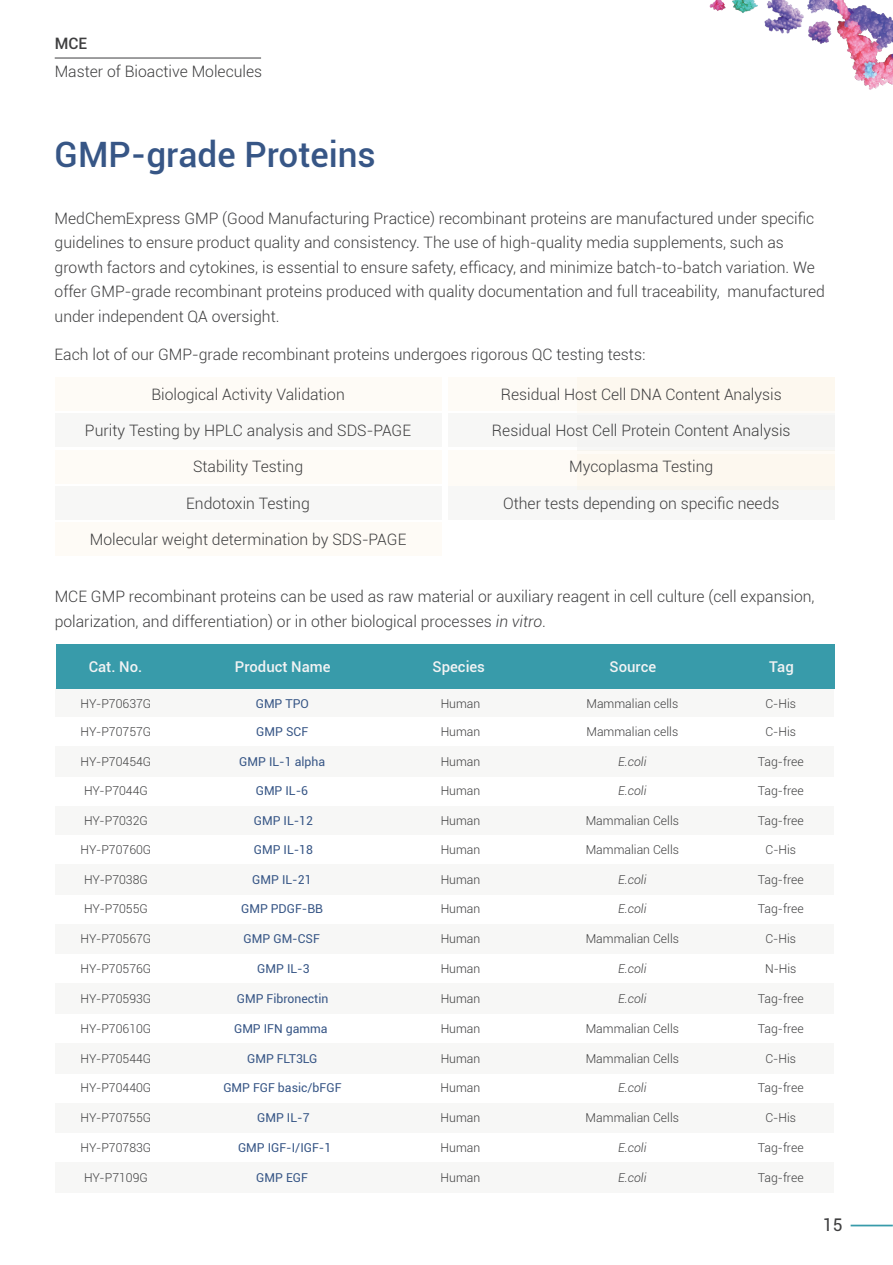
<style>
.page{position:relative;width:893px;height:1265px;background:#fff}
.page>*{position:absolute;margin:0;border:0;box-sizing:border-box;transform-origin:0 0}
.t1{font:500 35px "Roboto";color:#375686}
.t2{font:17.5px "Roboto";color:#3e3e3f}
.t3{font:300 15.75px/24.5px "Roboto";color:#3e3e3f}
.t4{font:500 15.75px "Roboto";color:#3e3e3f}
.t5{font:500 14.88px "Roboto";color:#f2f3f4}
.t6{font:300 12.25px "Roboto";color:#3e3e3f}
.t7{font:300 12.25px "Roboto";color:#3f3f40}
.t8{font:12.25px "Roboto";color:#375686}
.t9{font:italic 300 12.25px "Roboto";color:#3e3e3f}
.s1{font-style:italic}
</style>
<div class="page">
<div style="left:55px;top:377px;width:387px;height:33px;background:#fefbf6"></div>
<div style="left:577px;top:377px;width:257px;height:35px;background:#fdf8ef"></div>
<div style="left:55px;top:414px;width:387px;height:33px;background:#f4f4f3"></div>
<div style="left:577px;top:416px;width:257px;height:35px;background:#f4f4f3"></div>
<div style="left:55px;top:450px;width:387px;height:33px;background:#fefbf6"></div>
<div style="left:55px;top:523px;width:387px;height:33px;background:#fefbf6"></div>
<div style="left:448px;top:377px;width:387px;height:33px;background:#fdf8ef"></div>
<div style="left:448px;top:414px;width:387px;height:33px;background:#f4f4f3"></div>
<div style="left:55px;top:486px;width:387px;height:34px;background:#f4f4f3"></div>
<div style="left:448px;top:486px;width:387px;height:34px;background:#f4f4f3"></div>
<div style="left:448px;top:450px;width:387px;height:35px;background:#fefbf6"></div>
<div style="left:577px;top:454px;width:257px;height:35px;background:#fdf8ef"></div>
<hr style="left:851px;top:1225px;width:42px;height:1px;background:#389baa">
<hr style="left:55px;top:58px;width:206px;height:1px;background:#3e3e3f">
<img style="left:709px;top:0;width:184px;height:90px">
<div style="left:55px;top:688px;width:779px;height:505px;background:#f4f4f3"></div>
<div style="left:55px;top:777px;width:779px;height:28px;background:#fff"></div>
<div style="left:55px;top:717px;width:779px;height:29px;background:#fff"></div>
<div style="left:55px;top:835px;width:779px;height:29px;background:#fff"></div>
<div style="left:55px;top:895px;width:779px;height:28px;background:#fff"></div>
<div style="left:55px;top:954px;width:779px;height:29px;background:#fff"></div>
<div style="left:55px;top:1014px;width:779px;height:29px;background:#fff"></div>
<div style="left:55px;top:1074px;width:779px;height:28px;background:#fff"></div>
<div style="left:55px;top:1133px;width:779px;height:29px;background:#fff"></div>
<div style="left:56px;top:645px;width:779px;height:44px;background:#389baa"></div>
<p class="t4" style="left:55px;top:32px;width:34px">MCE</p>
<p class="t3" style="left:55px;top:58px;width:209px">Master of Bioactive Molecules</p>
<h1 class="t1" style="left:55px;top:130px;width:323px">GMP-grade Proteins</h1>
<p class="t3" style="left:55px;top:205px;width:772px">MedChemExpress GMP (Good Manufacturing Practice) recombinant proteins are manufactured under specific guidelines to ensure product quality and consistency. The use of high-quality media supplements, such as growth factors and cytokines, is essential to ensure safety, efficacy, and minimize batch-to-batch variation. We offer GMP-grade recombinant proteins produced with quality documentation and full traceability, manufactured under independent QA oversight.</p>
<p class="t3" style="left:55px;top:342px;width:592px">Each lot of our GMP-grade recombinant proteins undergoes rigorous QC testing tests:</p>
<p class="t3" style="left:151px;top:382px;width:195px">Biological Activity Validation</p>
<p class="t3" style="left:85px;top:418px;width:328px">Purity Testing by HPLC analysis and SDS-PAGE</p>
<p class="t3" style="left:193px;top:454px;width:112px">Stability Testing</p>
<p class="t3" style="left:186px;top:490px;width:125px">Endotoxin Testing</p>
<p class="t3" style="left:90px;top:526px;width:318px">Molecular weight determination by SDS-PAGE</p>
<p class="t3" style="left:501px;top:382px;width:282px">Residual Host Cell DNA Content Analysis</p>
<p class="t3" style="left:492px;top:418px;width:300px">Residual Host Cell Protein Content Analysis</p>
<p class="t3" style="left:569px;top:454px;width:146px">Mycoplasma Testing</p>
<p class="t3" style="left:503px;top:490px;width:278px">Other tests depending on specific needs</p>
<p class="t3" style="left:55px;top:584px;width:761px">MCE GMP recombinant proteins can be used as raw material or auxiliary reagent in cell culture (cell expansion, polarization, and differentiation) or in other biological processes <span class="s1">in vitro</span>.</p>
<p class="t5" style="left:89px;top:657px;width:55px">Cat. No.</p>
<p class="t5" style="left:235px;top:657px;width:97px">Product Name</p>
<p class="t5" style="left:433px;top:657px;width:54px">Species</p>
<p class="t5" style="left:610px;top:657px;width:48px">Source</p>
<p class="t5" style="left:769px;top:657px;width:26px">Tag</p>
<p class="t7" style="left:81px;top:695px;width:72px">HY-P70637G</p>
<p class="t8" style="left:256px;top:695px;width:55px">GMP TPO</p>
<p class="t6" style="left:441px;top:695px;width:41px">Human</p>
<p class="t6" style="left:586px;top:695px;width:93px">Mammalian cells</p>
<p class="t6" style="left:765px;top:695px;width:32px">C-His</p>
<p class="t7" style="left:81px;top:723px;width:72px">HY-P70757G</p>
<p class="t8" style="left:256px;top:723px;width:53px">GMP SCF</p>
<p class="t6" style="left:441px;top:723px;width:41px">Human</p>
<p class="t6" style="left:586px;top:723px;width:93px">Mammalian cells</p>
<p class="t6" style="left:765px;top:723px;width:32px">C-His</p>
<p class="t7" style="left:81px;top:753px;width:72px">HY-P70454G</p>
<p class="t8" style="left:239px;top:753px;width:87px">GMP IL-1 alpha</p>
<p class="t6" style="left:441px;top:753px;width:41px">Human</p>
<p class="t9" style="left:618px;top:753px;width:30px">E.coli</p>
<p class="t6" style="left:758px;top:753px;width:47px">Tag-free</p>
<p class="t7" style="left:84px;top:782px;width:65px">HY-P7044G</p>
<p class="t8" style="left:256px;top:782px;width:54px">GMP IL-6</p>
<p class="t6" style="left:441px;top:782px;width:41px">Human</p>
<p class="t9" style="left:618px;top:782px;width:30px">E.coli</p>
<p class="t6" style="left:758px;top:782px;width:47px">Tag-free</p>
<p class="t7" style="left:84px;top:812px;width:65px">HY-P7032G</p>
<p class="t8" style="left:254px;top:812px;width:61px">GMP IL-12</p>
<p class="t6" style="left:441px;top:812px;width:41px">Human</p>
<p class="t6" style="left:586px;top:812px;width:95px">Mammalian Cells</p>
<p class="t6" style="left:758px;top:812px;width:47px">Tag-free</p>
<p class="t7" style="left:81px;top:841px;width:72px">HY-P70760G</p>
<p class="t8" style="left:254px;top:841px;width:61px">GMP IL-18</p>
<p class="t6" style="left:441px;top:841px;width:41px">Human</p>
<p class="t6" style="left:586px;top:841px;width:95px">Mammalian Cells</p>
<p class="t6" style="left:765px;top:841px;width:32px">C-His</p>
<p class="t7" style="left:84px;top:871px;width:65px">HY-P7038G</p>
<p class="t8" style="left:252px;top:871px;width:61px">GMP IL-21</p>
<p class="t6" style="left:441px;top:871px;width:41px">Human</p>
<p class="t9" style="left:618px;top:871px;width:30px">E.coli</p>
<p class="t6" style="left:758px;top:871px;width:47px">Tag-free</p>
<p class="t7" style="left:84px;top:900px;width:65px">HY-P7055G</p>
<p class="t8" style="left:241px;top:900px;width:84px">GMP PDGF-BB</p>
<p class="t6" style="left:441px;top:900px;width:41px">Human</p>
<p class="t9" style="left:618px;top:900px;width:30px">E.coli</p>
<p class="t6" style="left:758px;top:900px;width:47px">Tag-free</p>
<p class="t7" style="left:81px;top:931px;width:72px">HY-P70567G</p>
<p class="t8" style="left:244px;top:931px;width:78px">GMP GM-CSF</p>
<p class="t6" style="left:441px;top:931px;width:41px">Human</p>
<p class="t6" style="left:586px;top:931px;width:95px">Mammalian Cells</p>
<p class="t6" style="left:765px;top:931px;width:32px">C-His</p>
<p class="t7" style="left:81px;top:960px;width:72px">HY-P70576G</p>
<p class="t8" style="left:257px;top:960px;width:54px">GMP IL-3</p>
<p class="t6" style="left:441px;top:960px;width:41px">Human</p>
<p class="t9" style="left:618px;top:960px;width:30px">E.coli</p>
<p class="t6" style="left:765px;top:960px;width:33px">N-His</p>
<p class="t7" style="left:81px;top:990px;width:72px">HY-P70593G</p>
<p class="t8" style="left:237px;top:990px;width:93px">GMP Fibronectin</p>
<p class="t6" style="left:441px;top:990px;width:41px">Human</p>
<p class="t9" style="left:618px;top:990px;width:30px">E.coli</p>
<p class="t6" style="left:758px;top:990px;width:47px">Tag-free</p>
<p class="t7" style="left:81px;top:1020px;width:72px">HY-P70610G</p>
<p class="t8" style="left:234px;top:1020px;width:95px">GMP IFN gamma</p>
<p class="t6" style="left:441px;top:1020px;width:41px">Human</p>
<p class="t6" style="left:586px;top:1020px;width:95px">Mammalian Cells</p>
<p class="t6" style="left:758px;top:1020px;width:47px">Tag-free</p>
<p class="t7" style="left:81px;top:1050px;width:72px">HY-P70544G</p>
<p class="t8" style="left:247px;top:1050px;width:72px">GMP FLT3LG</p>
<p class="t6" style="left:441px;top:1050px;width:41px">Human</p>
<p class="t6" style="left:586px;top:1050px;width:95px">Mammalian Cells</p>
<p class="t6" style="left:765px;top:1050px;width:32px">C-His</p>
<p class="t7" style="left:81px;top:1079px;width:72px">HY-P70440G</p>
<p class="t8" style="left:223px;top:1079px;width:120px">GMP FGF basic/bFGF</p>
<p class="t6" style="left:441px;top:1079px;width:41px">Human</p>
<p class="t9" style="left:618px;top:1079px;width:30px">E.coli</p>
<p class="t6" style="left:758px;top:1079px;width:47px">Tag-free</p>
<p class="t7" style="left:81px;top:1109px;width:72px">HY-P70755G</p>
<p class="t8" style="left:257px;top:1109px;width:54px">GMP IL-7</p>
<p class="t6" style="left:441px;top:1109px;width:41px">Human</p>
<p class="t6" style="left:586px;top:1109px;width:95px">Mammalian Cells</p>
<p class="t6" style="left:765px;top:1109px;width:32px">C-His</p>
<p class="t7" style="left:81px;top:1139px;width:72px">HY-P70783G</p>
<p class="t8" style="left:238px;top:1139px;width:95px">GMP IGF-I/IGF-1</p>
<p class="t6" style="left:441px;top:1139px;width:41px">Human</p>
<p class="t9" style="left:618px;top:1139px;width:30px">E.coli</p>
<p class="t6" style="left:758px;top:1139px;width:47px">Tag-free</p>
<p class="t7" style="left:84px;top:1169px;width:65px">HY-P7109G</p>
<p class="t8" style="left:256px;top:1169px;width:53px">GMP EGF</p>
<p class="t6" style="left:441px;top:1169px;width:41px">Human</p>
<p class="t9" style="left:618px;top:1169px;width:30px">E.coli</p>
<p class="t6" style="left:758px;top:1169px;width:47px">Tag-free</p>
<p class="t2" style="left:823px;top:1213px;width:21px">15</p>
</div>
